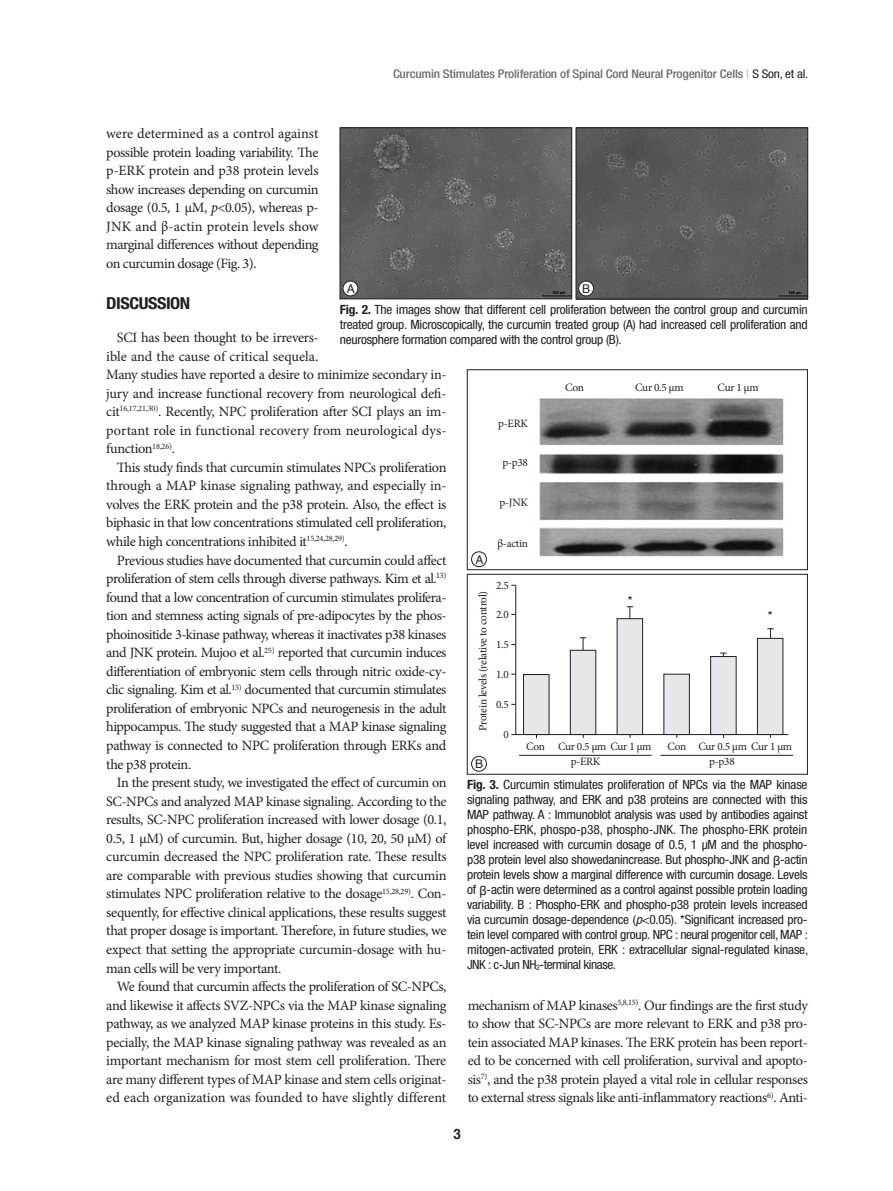
<style>
.page{position:relative;width:893px;height:1191px;background:#fff}
.page>*{position:absolute;margin:0;border:0;box-sizing:border-box;transform-origin:0 0}
.중제_JKNS{font:700 condensed 16.5px "Helvetica Neue LT Std";letter-spacing:-.025em;color:#231f20;scale:1.1 1}
.본문_JKNS{font:14.25px/18.6px "Minion Pro";letter-spacing:-.025em;color:#231f20;text-align:justify}
.t1{font:700 14.25px "Helvetica";color:#231f20;scale:.95 1}
.사진설명_JKNS{font:condensed 12.75px/15px "Helvetica Neue LT Std";letter-spacing:-.02em;color:#231f20;text-align:justify;scale:1.05 1}
.런닝_JKNS{font:500 condensed 12px "Helvetica Neue LT Std";letter-spacing:-.015em;color:#6c6d70;scale:1.1 1}
.t2{font:12px "Helvetica";color:#231f20}
.표본문_JKNS{font:11.25px "Minion Pro";letter-spacing:-.025em;color:#231f20}
.s1{color:#bcbdc0}
.s2{font-weight:400;color:#231f20}
.s3{font-style:italic}
.s4{font-weight:700}
.s5{font-family:"Helvetica";font-stretch:normal}
.s6{font-size:7.5px}
</style>
<div class="page">
<img style="left:342px;top:130px;width:228px;height:167px">
<div style="left:340px;top:128px;width:232px;height:171px;border:1px solid #231f20"></div>
<img style="left:576px;top:127px;width:232px;height:170px">
<div style="left:576px;top:128px;width:232px;height:171px;border:1px solid #231f20"></div>
<div style="left:343px;top:281px;width:15px;height:15px;background:#fff;border-radius:50%"></div>
<div style="left:343px;top:281px;width:15px;height:15px;border:1px solid #231f20;border-radius:50%"></div>
<div style="left:579px;top:281px;width:15px;height:15px;background:#fff;border-radius:50%"></div>
<div style="left:578px;top:281px;width:16px;height:15px;border:1px solid #231f20;border-radius:50%"></div>
<div style="left:467px;top:574px;width:341px;height:200px;border:1px solid #231f20"></div>
<img style="left:483px;top:398px;width:301px;height:159px">
<div style="left:467px;top:369px;width:341px;height:201px;border:1px solid #231f20"></div>
<div style="left:472px;top:552px;width:14px;height:14px;background:#fff;border-radius:50%"></div>
<div style="left:471px;top:551px;width:16px;height:16px;border:1px solid #231f20;border-radius:50%"></div>
<div style="left:471px;top:756px;width:16px;height:15px;border:1px solid #231f20;border-radius:50%"></div>
<svg style="left:511px;top:584px;width:278px;height:154px"></svg>
<div style="left:523px;top:674px;width:26px;height:60px;background:#e6e7e9"></div>
<div style="left:523px;top:674px;width:26px;height:60px;border:1px solid #231f20"></div>
<div style="left:570px;top:650px;width:26px;height:84px;background:#e6e7e9"></div>
<div style="left:570px;top:650px;width:26px;height:84px;border:1px solid #231f20"></div>
<div style="left:617px;top:618px;width:26px;height:116px;background:#e6e7e9"></div>
<div style="left:617px;top:618px;width:26px;height:116px;border:1px solid #231f20"></div>
<div style="left:664px;top:674px;width:25px;height:60px;background:#e6e7e9"></div>
<div style="left:664px;top:674px;width:26px;height:60px;border:1px solid #231f20"></div>
<div style="left:711px;top:656px;width:25px;height:78px;background:#e6e7e9"></div>
<div style="left:710px;top:656px;width:26px;height:78px;border:1px solid #231f20"></div>
<div style="left:757px;top:638px;width:26px;height:96px;background:#e6e7e9"></div>
<div style="left:757px;top:638px;width:26px;height:96px;border:1px solid #231f20"></div>
<hr style="left:519px;top:755px;width:133px;height:1px;background:#231f20">
<hr style="left:660px;top:755px;width:133px;height:1px;background:#231f20">
<p class="런닝_JKNS" style="left:393px;top:67px;width:379px">Curcumin Stimulates Proliferation of Spinal Cord Neural Progenitor Cells <span class="s1">|</span> <span class="s2">S Son, et al.</span></p>
<p class="본문_JKNS" style="left:106px;top:124px;width:214px">were determined as a control against possible protein loading variability. The p-ERK protein and p38 protein levels show increases depending on curcumin dosage (0.5, 1 μM, <span class="s3">p</span>&lt;0.05), whereas p-JNK and β-actin protein levels show marginal differences without depending on curcumin dosage (Fig. 3).</p>
<p class="중제_JKNS" style="left:106px;top:293px;width:78px">DISCUSSION</p>
<p class="본문_JKNS" style="left:106px;top:328px;width:342px;text-align:left;text-indent:11px">SCI has been thought to be irrevers-<br>ible and the cause of critical sequela.<br>Many studies have reported a desire to minimize secondary in&shy;jury and increase functional recovery from neurological defi&shy;cit<sup>16,17,21,30)</sup>. Recently, NPC proliferation after SCI plays an im&shy;portant role in functional recovery from neurological dys&shy;function<sup>18,26)</sup>.</p>
<p class="본문_JKNS" style="left:106px;top:458px;width:342px;text-indent:11px">This study finds that curcumin stimulates NPCs proliferation through a MAP kinase signaling pathway, and especially in&shy;volves the ERK protein and the p38 protein. Also, the effect is biphasic in that low concentrations stimulated cell proliferation, while high concentrations inhibited it<sup>15,24,28,29)</sup>.</p>
<p class="본문_JKNS" style="left:106px;top:551px;width:342px;text-indent:11px">Previous studies have documented that curcumin could affect proliferation of stem cells through diverse pathways. Kim et al.<sup>13) </sup>found that a low concentration of curcumin stimulates prolifera&shy;tion and stemness acting signals of pre-adipocytes by the phos&shy;phoinositide 3-kinase pathway, whereas it inactivates p38 kinases and JNK protein. Mujoo et al.<sup>25)</sup> reported that curcumin induces differentiation of embryonic stem cells through nitric oxide-cy&shy;clic signaling. Kim et al.<sup>15)</sup> documented that curcumin stimulates proliferation of embryonic NPCs and neurogenesis in the adult hippocampus. The study suggested that a MAP kinase signaling pathway is connected to NPC proliferation through ERKs and the p38 protein.</p>
<p class="본문_JKNS" style="left:106px;top:773px;width:342px;text-indent:11px">In the present study, we investigated the effect of curcumin on SC-NPCs and analyzed MAP kinase signaling. According to the results, SC-NPC proliferation increased with lower dosage (0.1, 0.5, 1 μM) of curcumin. But, higher dosage (10, 20, 50 μM) of curcumin decreased the NPC proliferation rate. These results are comparable with previous studies showing that curcumin stimulates NPC proliferation relative to the dosage<sup>15,28,29)</sup>. Con&shy;sequently, for effective clinical applications, these results suggest that proper dosage is important. Therefore, in future studies, we expect that setting the appropriate curcumin-dosage with hu&shy;man cells will be very important.</p>
<p class="본문_JKNS" style="left:106px;top:977px;width:342px;text-indent:11px">We found that curcumin affects the proliferation of SC-NPCs, and likewise it affects SVZ-NPCs via the MAP kinase signaling pathway, as we analyzed MAP kinase proteins in this study. Es&shy;pecially, the MAP kinase signaling pathway was revealed as an important mechanism for most stem cell proliferation. There are many different types of MAP kinase and stem cells originat&shy;ed each organization was founded to have slightly different</p>
<p class="t2" style="left:347px;top:279px;width:10px">A</p>
<p class="t2" style="left:582px;top:279px;width:10px">B</p>
<p class="사진설명_JKNS" style="left:340px;top:302px;width:447px"><span class="s4">Fig. 2.</span> The images show that different cell proliferation between the control group and curcumin treated group. Microscopically, the curcumin treated group (A) had increased cell proliferation and neurosphere formation compared with the control group (B).</p>
<p class="표본문_JKNS" style="left:565px;top:380px;width:20px">Con</p>
<p class="표본문_JKNS" style="left:635px;top:380px;width:50px">Cur 0.5 µm</p>
<p class="표본문_JKNS" style="left:718px;top:380px;width:42px">Cur 1 µm</p>
<p class="표본문_JKNS" style="left:498px;top:416px;width:31px">p-ERK</p>
<p class="표본문_JKNS" style="left:502px;top:455px;width:27px">p-p38</p>
<p class="표본문_JKNS" style="left:500px;top:494px;width:30px">p-JNK</p>
<p class="표본문_JKNS" style="left:497px;top:536px;width:32px">β-actin</p>
<p class="t2" style="left:475px;top:550px;width:10px">A</p>
<p class="표본문_JKNS" style="left:496px;top:578px;width:14px">2.5</p>
<p class="표본문_JKNS" style="left:475px;top:731px;width:141px;rotate:-90deg">Protein levels (relative to control)</p>
<p class="사진설명_JKNS" style="left:628px;top:593px;width:6px">*</p>
<p class="사진설명_JKNS" style="left:768px;top:608px;width:6px">*</p>
<p class="표본문_JKNS" style="left:496px;top:607px;width:14px">2.0</p>
<p class="표본문_JKNS" style="left:496px;top:637px;width:14px">1.5</p>
<p class="표본문_JKNS" style="left:496px;top:667px;width:14px">1.0</p>
<p class="표본문_JKNS" style="left:496px;top:697px;width:14px">0.5</p>
<p class="표본문_JKNS" style="left:503px;top:727px;width:7px">0</p>
<p class="표본문_JKNS" style="left:526px;top:739px;width:20px">Con</p>
<p class="표본문_JKNS" style="left:558px;top:739px;width:95px">Cur 0.5 µm Cur 1 µm</p>
<p class="표본문_JKNS" style="left:668px;top:739px;width:20px">Con</p>
<p class="표본문_JKNS" style="left:698px;top:739px;width:95px">Cur 0.5 µm Cur 1 µm</p>
<p class="표본문_JKNS" style="left:571px;top:754px;width:31px">p-ERK</p>
<p class="표본문_JKNS" style="left:709px;top:754px;width:27px">p-p38</p>
<p class="t2" style="left:475px;top:754px;width:10px">B</p>
<p class="사진설명_JKNS" style="left:467px;top:777px;width:326px"><span class="s4">Fig. 3.</span> Curcumin stimulates proliferation of NPCs via the MAP kinase signaling pathway, and ERK and p38 proteins are connected with this MAP pathway. A : Immunoblot analysis was used by antibodies against phospho-ERK, phospo-p38, phospho-JNK. The phospho-ERK protein level increased with curcumin dosage of 0.5, 1 μM and the phospho&shy;p38 protein level also showedanincrease. But phospho-JNK and <span class="s5">β</span>-actin protein levels show a marginal difference with curcumin dosage. Levels of <span class="s5">β</span>-actin were determined as a control against possible protein loading variability. B : Phospho-ERK and phospho-p38 protein levels increased via curcumin dosage-dependence (<span class="s3">p</span>&lt;0.05). *Significant increased pro&shy;tein level compared with control group. NPC : neural progenitor cell, MAP : mitogen-activated protein, ERK : extracellular signal-regulated kinase, JNK : c-Jun NH<span class="s6">2</span>-terminal kinase.</p>
<p class="본문_JKNS" style="left:468px;top:996px;width:342px">mechanism of MAP kinases<sup>5,8,15)</sup>. Our findings are the first study to show that SC-NPCs are more relevant to ERK and p38 pro&shy;tein associated MAP kinases. The ERK protein has been report&shy;ed to be concerned with cell proliferation, survival and apopto&shy;sis<sup>7)</sup>, and the p38 protein played a vital role in cellular responses to external stress signals like anti-inflammatory reactions<sup>6)</sup>. Anti-</p>
<p class="t1" style="left:453px;top:1123px;width:9px">3</p>
</div>
